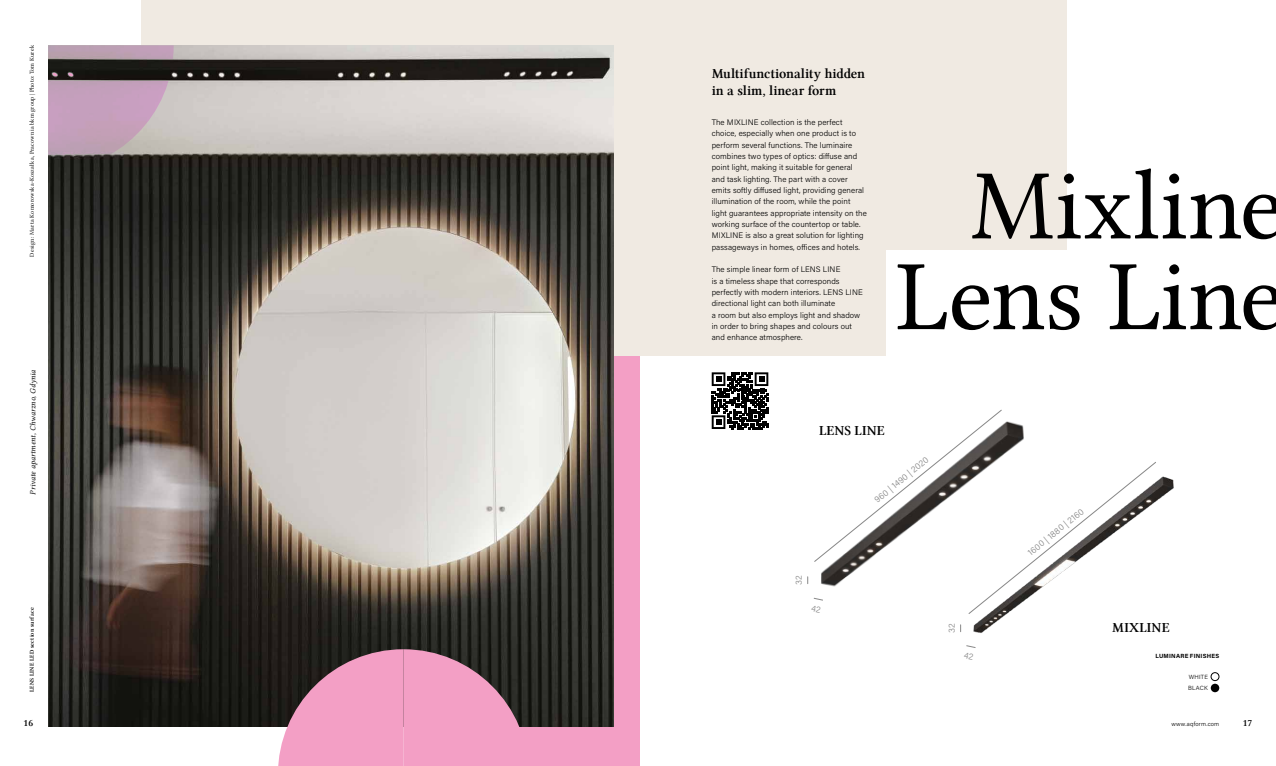
<style>
.page{position:relative;width:1276px;height:766px;background:#fff}
.page>*{position:absolute;margin:0;border:0;box-sizing:border-box;transform-origin:0 0}
.t1{font:100px/90.7px "Lin Libertine";color:#000;text-align:right}
.t2{font:14px/17px "Lin Libertine Z";letter-spacing:.005em;color:#000}
.t3{font:10px "Lin Libertine Z";color:#000}
.t4{font:300 9px "Acumin Pro";color:#878787}
.t5{font:300 8px/11.3px "Acumin Pro";letter-spacing:.01em;color:#000}
.t6{font:8px "Lin Libertine I";letter-spacing:.005em;color:#000}
.t7{font:6px "Lin Libertine";letter-spacing:.035em;color:#000}
.t8{font:6px "Lin Libertine Z";letter-spacing:.035em;color:#000}
.t9{font:300 6px/11.3px "Acumin Pro";letter-spacing:.035em;color:#000}
.t10{font:700 6px "Acumin Pro";letter-spacing:.04em;color:#000}
</style>
<div class="page">
<div style="left:489px;top:0;width:150px;height:765px;background:#f39fc5"></div>
<div style="left:142px;top:0;width:744px;height:355px;background:#f0eae2"></div>
<div style="left:322px;top:0;width:744px;height:249px;background:#f0eae2"></div>
<img style="left:48px;top:45px;width:565px;height:681px">
<svg style="left:711px;top:372px;width:57px;height:57px"></svg>
<svg style="left:278px;top:649px;width:251px;height:116px;background:#c4839f"></svg>
<svg style="left:48px;top:45px;width:126px;height:126px;background:#927d89"></svg>
<img style="left:960px;top:476px;width:214px;height:157px">
<svg style="left:1210px;top:683px;width:9px;height:9px"></svg>
<div style="left:1210px;top:672px;width:9px;height:8px;border:1px solid #000;border-radius:50%"></div>
<svg style="left:966px;top:645px;width:10px;height:3px"></svg>
<svg style="left:807px;top:409px;width:349px;height:205px"></svg>
<p class="t7" style="left:28px;top:256px;width:213px;rotate:-90deg">Design: Marta Komorowska-Koszałka, Pracownia bkm group | Photo: Tom Kurek</p>
<p class="t6" style="left:28px;top:494px;width:126px;rotate:-90deg">Private apartment, Chwarzno, Gdynia</p>
<p class="t8" style="left:28px;top:692px;width:86px;rotate:-90deg">LENS LINE LED section surface</p>
<h2 class="t2" style="left:711px;top:65px;width:155px">Multifunctionality hidden in a slim, linear form</h2>
<p class="t5" style="left:711px;top:116px;width:157px">The MIXLINE collection is the perfect choice, especially when one product is to perform several functions. The luminaire combines two types of optics: diffuse and point light, making it suitable for general and task lighting. The part with a cover emits softly diffused light, providing general illumination of the room, while the point light guarantees appropriate intensity on the working surface of the countertop or table.<br>MIXLINE is also a great solution for lighting passageways in homes, offices and hotels.</p>
<p class="t5" style="left:711px;top:263px;width:153px">The simple linear form of LENS LINE<br>is a timeless shape that corresponds perfectly with modern interiors. LENS LINE directional light can both illuminate<br>a room but also employs light and shadow in order to bring shapes and colours out and enhance atmosphere.</p>
<h1 class="t1" style="left:896px;top:160px;width:390px">Mixline<br>Lens Line</h1>
<h2 class="t2" style="left:819px;top:422px;width:67px">LENS LINE</h2>
<p class="t4" style="left:792px;top:585px;width:11px;rotate:-90deg">32</p>
<p class="t4" style="left:871px;top:495px;width:68px;rotate:-39deg">960 | 1490 | 2020</p>
<p class="t4" style="left:945px;top:633px;width:11px;rotate:-90deg">32</p>
<p class="t4" style="left:1025px;top:548px;width:71px;rotate:-39deg">1600 | 1880 | 2160</p>
<h2 class="t2" style="left:1112px;top:619px;width:59px">MIXLINE</h2>
<p class="t10" style="left:1155px;top:651px;width:65px">LUMINARE FINISHES</p>
<p class="t9" style="left:1188px;top:670px;width:21px">WHITE<br>BLACK</p>
<p class="t3" style="left:23px;top:717px;width:11px">16</p>
<p class="t9" style="left:1171px;top:718px;width:49px">www.aqform.com</p>
<p class="t3" style="left:1242px;top:717px;width:11px">17</p>
</div>
